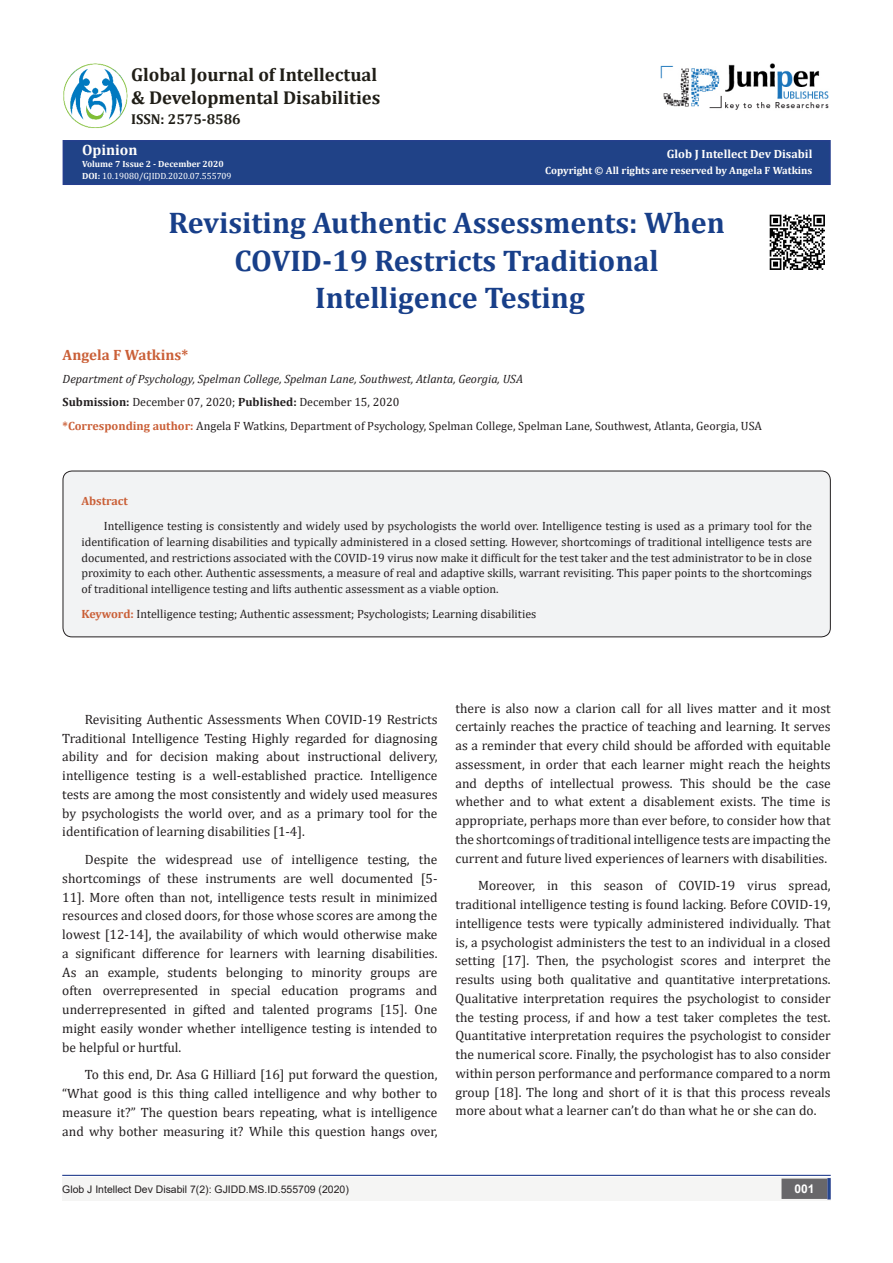
<style>
.page{position:relative;width:893px;height:1263px;background:#fff}
.page>*{position:absolute;margin:0;border:0;box-sizing:border-box;transform-origin:0 0}
.t1{font:700 30px/37.5px "Cambria";color:#183f89;text-align:center}
.t2{font:700 18.6px "Cambria";color:#201e17}
.t3{font:700 15px "Cambria";color:#ca5f37}
.t4{font:700 15px "Cambria";color:#fffefc}
.t5{font:700 14.4px "Cambria";color:#201e17}
.t6{font:13.5px/18.8px "Cambria";color:#231f20;text-align:justify}
.t7{font:12px/15.8px "Cambria";color:#231f20;text-align:justify}
.t8{font:italic 12px "Cambria";color:#231f20}
.t9{font:700 12px "Cambria";color:#fffefc}
.t10{font:700 12px "Cambria";color:#ca5f37}
.t11{font:700 12px "Arial";color:#fff}
.t12{font:10.5px "Arial";color:#231f20}
.t13{font:700 10.5px "Cambria";color:#fffefc}
.t14{font:9px "Cambria";color:#fff}
.t15{font:700 9px "Cambria";color:#fffefc}
.s1{font-weight:700;color:#fffefc}
.s2{font-weight:700}
.s3{font-weight:700;color:#ca5f37}
</style>
<div class="page">
<div style="left:63px;top:141px;width:767px;height:43px;background:#204287"></div>
<div style="left:63px;top:140px;width:768px;height:45px;border:2px solid #253f8e"></div>
<div style="left:62px;top:1177px;width:494px;height:24px;background:#f5f5f4"></div>
<div style="left:510px;top:1177px;width:321px;height:24px;background:#f5f5f4"></div>
<div style="left:782px;top:1179px;width:45px;height:19px;background:#68676a"></div>
<div style="left:781px;top:1178px;width:46px;height:21px;border:2px solid #68676a"></div>
<svg style="left:827px;top:1178px;width:4px;height:21px"></svg>
<img style="left:660px;top:63px;width:169px;height:47px">
<hr style="left:62px;top:1175px;width:769px;height:1px;background:#253f8e">
<img style="left:63px;top:63px;width:64px;height:65px">
<div style="left:63px;top:471px;width:767px;height:166px;background:#f2f3f4;border-radius:9px"></div>
<div style="left:63px;top:471px;width:768px;height:166px;border:1px solid #231f20;border-radius:9px"></div>
<img style="left:769px;top:214px;width:56px;height:56px">
<p class="t2" style="left:131px;top:62px;width:248px">Global Journal of Intellectual</p>
<p class="t2" style="left:131px;top:85px;width:251px">&amp; Developmental Disabilities</p>
<p class="t5" style="left:131px;top:109px;width:111px">ISSN: 2575-8586</p>
<p class="t4" style="left:82px;top:139px;width:57px">Opinion</p>
<p class="t15" style="left:82px;top:157px;width:143px">Volume 7 Issue 2 - December 2020</p>
<p class="t14" style="left:82px;top:171px;width:151px"><span class="s1">DOI:</span> 10.19080/GJIDD.2020.07.555709</p>
<p class="t9" style="left:667px;top:146px;width:147px">Glob J Intellect Dev Disabil</p>
<p class="t13" style="left:545px;top:163px;width:269px">Copyright © All rights are reserved by Angela F Watkins</p>
<p class="t1" style="left:168px;top:203px;width:558px">Revisiting Authentic Assessments: When<br>COVID-19 Restricts Traditional<br>Intelligence Testing</p>
<p class="t3" style="left:63px;top:344px;width:127px">Angela F Watkins*</p>
<p class="t8" style="left:63px;top:370px;width:462px">Department of Psychology, Spelman College, Spelman Lane, Southwest, Atlanta, Georgia, USA</p>
<p class="t7" style="left:63px;top:394px;width:338px"><span class="s2">Submission:</span> December 07, 2020; <span class="s2">Published:</span> December 15, 2020</p>
<p class="t7" style="left:63px;top:418px;width:701px"><span class="s3">*Corresponding author:</span> Angela F Watkins, Department of Psychology, Spelman College, Spelman Lane, Southwest, Atlanta, Georgia, USA</p>
<p class="t10" style="left:81px;top:493px;width:48px">Abstract</p>
<p class="t7" style="left:81px;top:518px;width:732px;text-indent:22px">Intelligence testing is consistently and widely used by psychologists the world over. Intelligence testing is used as a primary tool for the identification of learning disabilities and typically administered in a closed setting. However, shortcomings of traditional intelligence tests are documented, and restrictions associated with the COVID-19 virus now make it difficult for the test taker and the test administrator to be in close proximity to each other. Authentic assessments, a measure of real and adaptive skills, warrant revisiting. This paper points to the shortcomings of traditional intelligence testing and lifts authentic assessment as a viable option.</p>
<p class="t7" style="left:81px;top:606px;width:456px"><span class="s3">Keyword:</span> Intelligence testing; Authentic assessment; Psychologists; Learning disabilities</p>
<p class="t6" style="left:62px;top:710px;width:377px;text-indent:22px">Revisiting Authentic Assessments When COVID-19 Restricts Traditional Intelligence Testing Highly regarded for diagnosing ability and for decision making about instructional delivery, intelligence testing is a well-established practice. Intelligence tests are among the most consistently and widely used measures by psychologists the world over, and as a primary tool for the identification of learning disabilities [1-4].</p>
<p class="t6" style="left:62px;top:850px;width:377px;text-indent:22px">Despite the widespread use of intelligence testing, the shortcomings of these instruments are well documented [5- 11]. More often than not, intelligence tests result in minimized resources and closed doors, for those whose scores are among the lowest [12-14], the availability of which would otherwise make a significant difference for learners with learning disabilities.<br>As an example, students belonging to minority groups are often overrepresented in special education programs and underrepresented in gifted and talented programs [15]. One might easily wonder whether intelligence testing is intended to be helpful or hurtful.</p>
<p class="t6" style="left:62px;top:1065px;width:377px;text-indent:22px">To this end, Dr. Asa G Hilliard [16] put forward the question, “What good is this thing called intelligence and why bother to measure it?” The question bears repeating, what is intelligence and why bother measuring it? While this question hangs over,</p>
<p class="t6" style="left:455px;top:698px;width:377px">there is also now a clarion call for all lives matter and it most certainly reaches the practice of teaching and learning. It serves as a reminder that every child should be afforded with equitable assessment, in order that each learner might reach the heights and depths of intellectual prowess. This should be the case whether and to what extent a disablement exists. The time is appropriate, perhaps more than ever before, to consider how that the shortcomings of traditional intelligence tests are impacting the current and future lived experiences of learners with disabilities.</p>
<p class="t6" style="left:455px;top:876px;width:377px;text-indent:22px">Moreover, in this season of COVID-19 virus spread, traditional intelligence testing is found lacking. Before COVID-19, intelligence tests were typically administered individually. That is, a psychologist administers the test to an individual in a closed setting [17]. Then, the psychologist scores and interpret the results using both qualitative and quantitative interpretations.<br>Qualitative interpretation requires the psychologist to consider the testing process, if and how a test taker completes the test.<br>Quantitative interpretation requires the psychologist to consider the numerical score. Finally, the psychologist has to also consider within person performance and performance compared to a norm group [18]. The long and short of it is that this process reveals more about what a learner can’t do than what he or she can do.</p>
<p class="t12" style="left:62px;top:1182px;width:288px">Glob J Intellect Dev Disabil 7(2): GJIDD.MS.ID.555709 (2020)</p>
<p class="t11" style="left:794px;top:1180px;width:22px">001</p>
</div>
